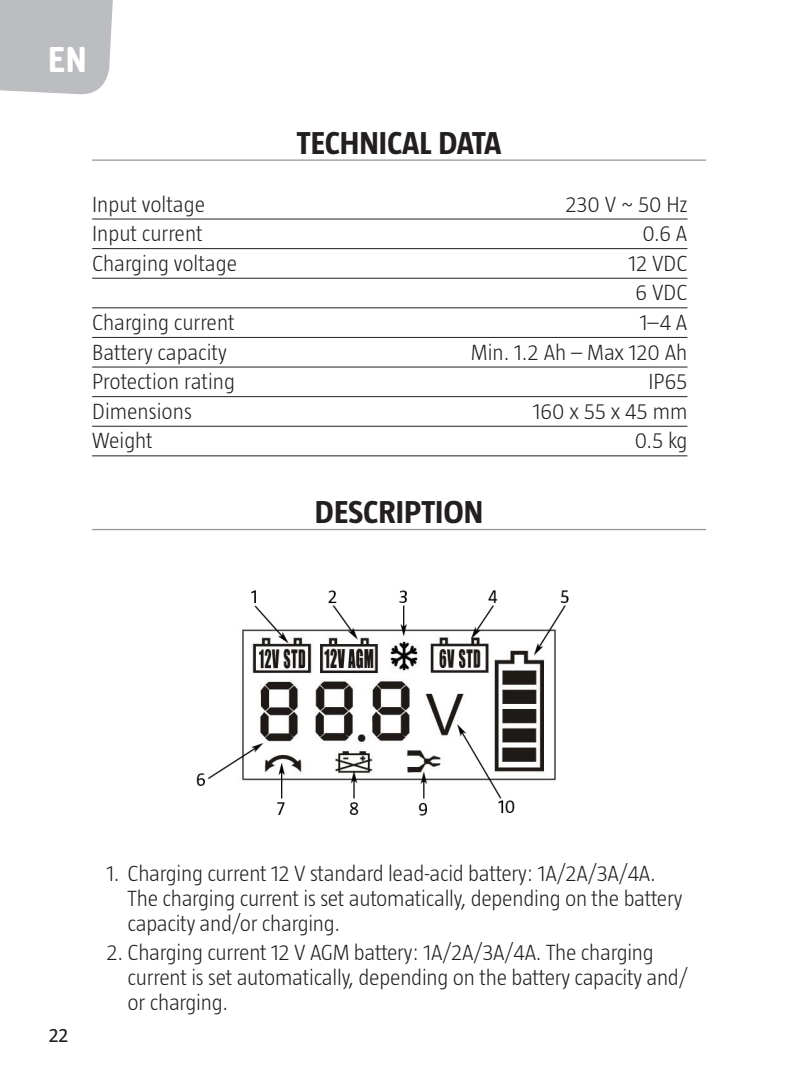
<style>
.page{position:relative;width:787px;height:1092px;background:#fff}
.page>*{position:absolute;margin:0;border:0;box-sizing:border-box;transform-origin:0 0}
.t1{font:700 37.5px "Creighton Pro";color:#fff}
.Rubrik{font:700 32.5px "Taz";color:#231f20}
.Enkel_tabell{font:300 22.5px/25px "Taz";letter-spacing:-.01em;color:#231f20}
.t2{font:20px "Taz";color:#231f20}
</style>
<div class="page">
<div style="left:0;top:0;width:113px;height:95px;background:#bcbdc0"></div>
<hr style="left:92px;top:159px;width:614px;height:2px;background:#939598">
<hr style="left:92px;top:218px;width:595px;height:1px;background:#231f20">
<hr style="left:92px;top:248px;width:595px;height:1px;background:#231f20">
<hr style="left:92px;top:278px;width:595px;height:1px;background:#231f20">
<hr style="left:92px;top:307px;width:595px;height:1px;background:#231f20">
<hr style="left:92px;top:337px;width:595px;height:1px;background:#231f20">
<hr style="left:92px;top:366px;width:595px;height:1px;background:#231f20">
<hr style="left:92px;top:396px;width:595px;height:1px;background:#231f20">
<hr style="left:92px;top:426px;width:595px;height:1px;background:#231f20">
<hr style="left:92px;top:455px;width:595px;height:1px;background:#231f20">
<hr style="left:92px;top:529px;width:614px;height:1px;background:#939598">
<img style="left:196px;top:590px;width:373px;height:226px">
<h1 class="t1" style="left:49px;top:38px;width:39px">EN</h1>
<p class="Rubrik" style="left:297px;top:124px;width:206px">TECHNICAL DATA</p>
<p class="Enkel_tabell" style="left:92px;top:191px;width:114px">Input voltage</p>
<p class="Enkel_tabell" style="left:565px;top:191px;width:124px">230 V ~ 50 Hz</p>
<p class="Enkel_tabell" style="left:92px;top:221px;width:112px">Input current</p>
<p class="Enkel_tabell" style="left:642px;top:221px;width:46px">0.6 A</p>
<p class="Enkel_tabell" style="left:92px;top:250px;width:146px">Charging voltage</p>
<p class="Enkel_tabell" style="left:628px;top:250px;width:61px">12 VDC</p>
<p class="Enkel_tabell" style="left:635px;top:280px;width:53px">6 VDC</p>
<p class="Enkel_tabell" style="left:92px;top:309px;width:144px">Charging current</p>
<p class="Enkel_tabell" style="left:639px;top:309px;width:49px">1–4 A</p>
<p class="Enkel_tabell" style="left:92px;top:339px;width:136px">Battery capacity</p>
<p class="Enkel_tabell" style="left:471px;top:339px;width:218px">Min. 1.2 Ah – Max 120 Ah</p>
<p class="Enkel_tabell" style="left:92px;top:369px;width:144px">Protection rating</p>
<p class="Enkel_tabell" style="left:648px;top:369px;width:40px">IP65</p>
<p class="Enkel_tabell" style="left:92px;top:398px;width:101px">Dimensions</p>
<p class="Enkel_tabell" style="left:532px;top:398px;width:156px">160 x 55 x 45 mm</p>
<p class="Enkel_tabell" style="left:92px;top:428px;width:62px">Weight</p>
<p class="Enkel_tabell" style="left:635px;top:428px;width:54px">0.5 kg</p>
<p class="Rubrik" style="left:315px;top:494px;width:170px">DESCRIPTION</p>
<p class="t2" style="left:49px;top:1024px;width:21px">22</p>
<p class="Enkel_tabell" style="left:128px;top:860px;width:556px;text-indent:-21px">1. Charging current 12 V standard lead-acid battery: 1A/2A/3A/4A.<br>The charging current is set automatically, depending on the battery capacity and/or charging.</p>
<p class="Enkel_tabell" style="left:128px;top:939px;width:561px;text-indent:-21px">2. Charging current 12 V AGM battery: 1A/2A/3A/4A. The charging current is set automatically, depending on the battery capacity and/ or charging.</p>
</div>
